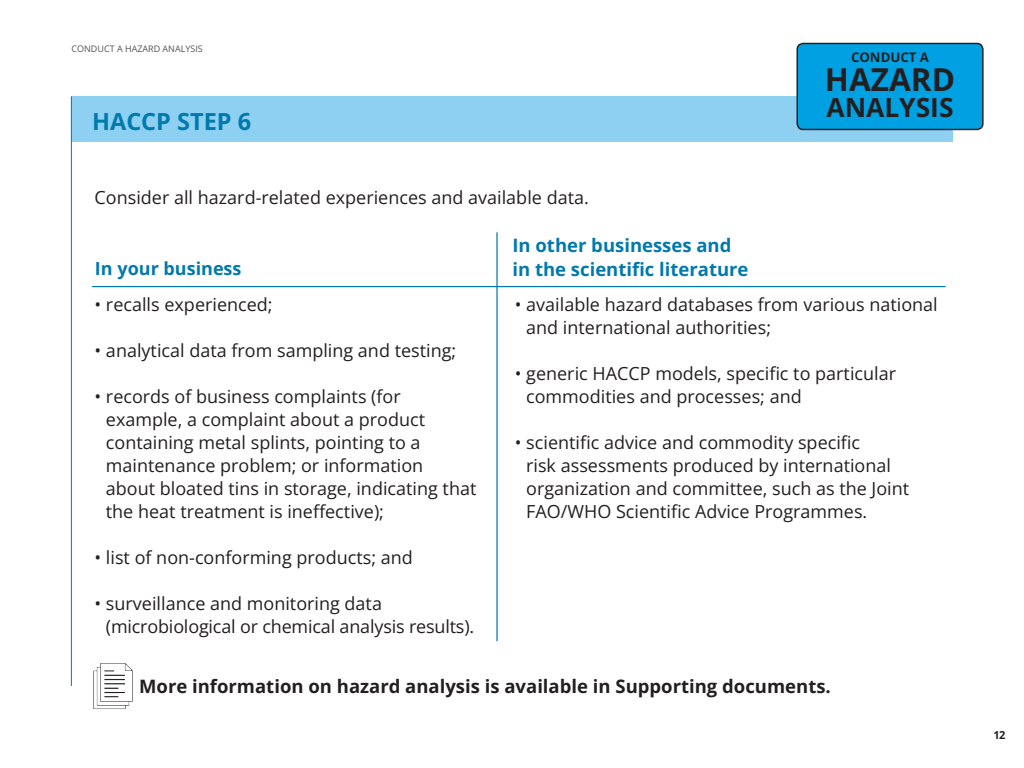
<style>
.page{position:relative;width:1024px;height:768px;background:#fff}
.page>*{position:absolute;margin:0;border:0;box-sizing:border-box;transform-origin:0 0}
.t1{font:700 31.6px "Open Sans";color:#231f20}
.t2{font:700 26.4px "Open Sans";color:#231f20}
.Main_Title{font:700 23.5px "Open Sans";color:#0079ad}
.Text{font:700 18.5px "Open Sans";color:#231f20}
.Text-2{font:700 18.5px/23.5px "Open Sans";color:#0079ad}
.Simple_bullets{font:18px/23px "Open Sans";color:#231f20}
.Simple_bullets-2{font:700 18px "Open Sans";color:#0079ad}
.t3{font:700 13.2px "Open Sans";color:#231f20}
.t4{font:700 11px "Open Sans";color:#231f20}
.t5{font:9px "Open Sans";color:#545454}
</style>
<div class="page">
<div style="left:71px;top:96px;width:882px;height:46px;background:#8ed0f2"></div>
<hr style="left:71px;top:96px;width:1px;height:590px;background:#0079ad">
<div style="left:797px;top:43px;width:186px;height:86px;background:#00a1e3;border-radius:6px"></div>
<div style="left:796px;top:43px;width:187px;height:87px;border:1px solid #231f20;border-radius:6px"></div>
<img style="left:93px;top:663px;width:40px;height:46px">
<hr style="left:92px;top:286px;width:853px;height:1px;background:#0079ad">
<hr style="left:496px;top:232px;width:2px;height:409px;background:#0079ad">
<p class="t5" style="left:71px;top:43px;width:133px">CONDUCT A HAZARD ANALYSIS</p>
<p class="Main_Title" style="left:92px;top:105px;width:161px">HACCP STEP 6</p>
<p class="Simple_bullets" style="left:95px;top:185px;width:496px">Consider all hazard-related experiences and available data.</p>
<p class="Simple_bullets-2" style="left:95px;top:256px;width:148px">In your business</p>
<p class="Text-2" style="left:512px;top:233px;width:238px">In other businesses and in the scientific literature</p>
<p class="t3" style="left:851px;top:48px;width:79px">CONDUCT A</p>
<h1 class="t1" style="left:825px;top:58px;width:132px">HAZARD</h1>
<h2 class="t2" style="left:826px;top:90px;width:129px">ANALYSIS</h2>
<p class="Simple_bullets" style="left:95px;top:293px;width:180px">• recalls experienced;</p>
<p class="Simple_bullets" style="left:95px;top:339px;width:363px">• analytical data from sampling and testing;</p>
<p class="Simple_bullets" style="left:106px;top:385px;width:372px;text-indent:-11px">• records of business complaints (for example, a complaint about a product containing metal splints, pointing to a maintenance problem; or information about bloated tins in storage, indicating that the heat treatment is ineffective);</p>
<p class="Simple_bullets" style="left:95px;top:546px;width:320px">• list of non-conforming products; and</p>
<p class="Simple_bullets" style="left:106px;top:592px;width:370px;text-indent:-11px">• surveillance and monitoring data (microbiological or chemical analysis results).</p>
<p class="Simple_bullets" style="left:526px;top:293px;width:413px;text-indent:-11px">• available hazard databases from various national and international authorities;</p>
<p class="Simple_bullets" style="left:526px;top:362px;width:371px;text-indent:-11px">• generic HACCP models, specific to particular commodities and processes; and</p>
<p class="Simple_bullets" style="left:526px;top:431px;width:385px;text-indent:-11px">• scientific advice and commodity specific<br>risk assessments produced by international organization and committee, such as the Joint FAO/WHO Scientific Advice Programmes.</p>
<p class="Text" style="left:139px;top:673px;width:693px">More information on hazard analysis is available in Supporting documents.</p>
<p class="t4" style="left:994px;top:727px;width:13px">12</p>
</div>
